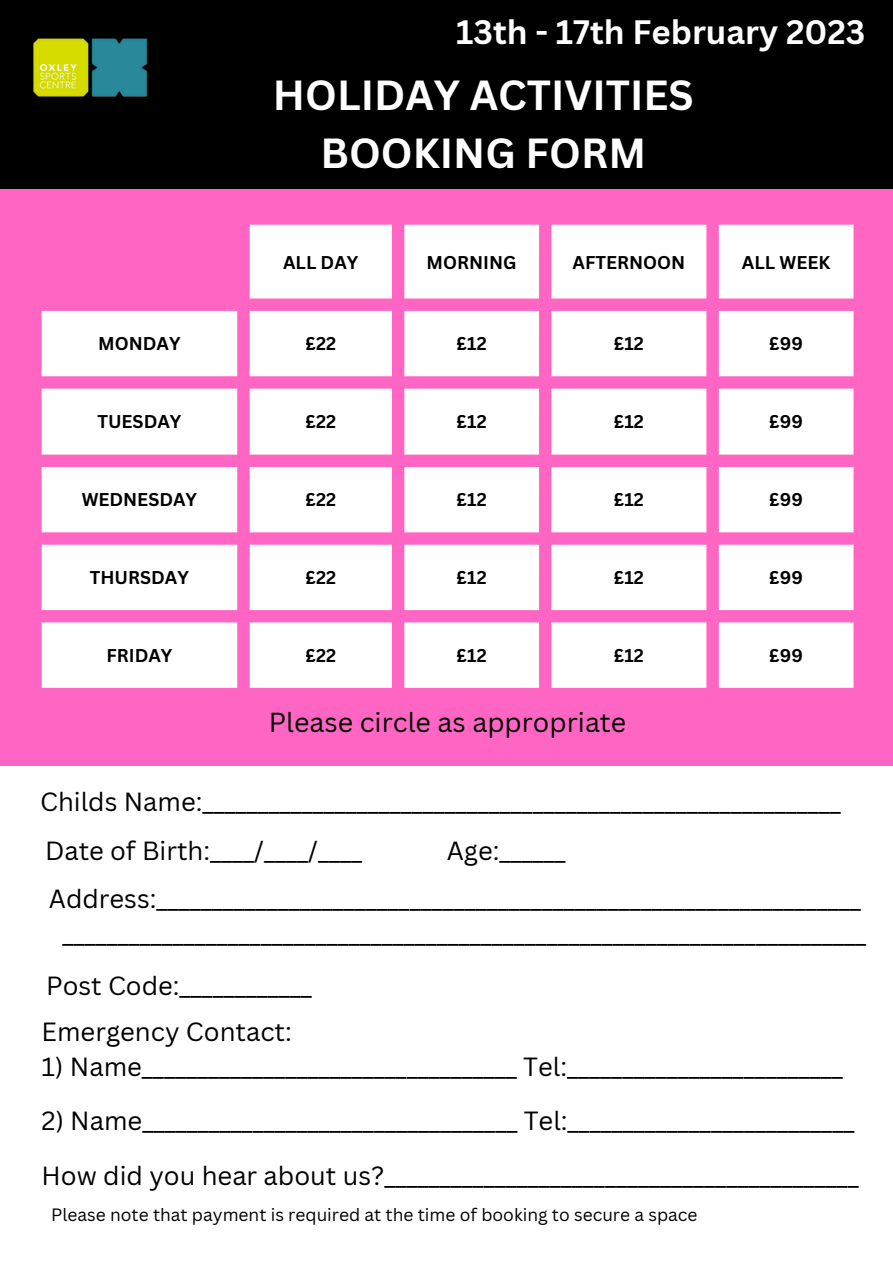
<style>
.page{position:relative;width:893px;height:1264px;background:#fff}
.page>*{position:absolute;margin:0;border:0;box-sizing:border-box;transform-origin:0 0}
.t1{font:700 40.95px/57.3px "Canva Sans";color:#fff;text-align:center}
.t2{font:700 33px "Canva Sans";color:#fff}
.t3{font:26.85px "Canva Sans";color:#000}
.t4{font:25.65px/34.8px "Canva Sans";color:#000;text-align:center}
.t5{font:700 18px "Canva Sans";color:#000}
.t6{font:17.4px "Canva Sans";color:#000}
</style>
<div class="page">
<div style="left:0;top:0;width:892px;height:765px;background:#ff66c4"></div>
<div style="left:0;top:0;width:892px;height:188px;background:#000"></div>
<svg style="left:42px;top:225px;width:811px;height:463px;fill:#fff"></svg>
<img style="left:33px;top:38px;width:115px;height:59px">
<p class="t2" style="left:456px;top:8px;width:410px">13th - 17th February 2023</p>
<h1 class="t1" style="left:273px;top:66px;width:422px">HOLIDAY ACTIVITIES<br>BOOKING FORM</h1>
<p class="t5" style="left:283px;top:249px;width:77px">ALL DAY</p>
<p class="t5" style="left:426px;top:249px;width:91px">MORNING</p>
<p class="t5" style="left:572px;top:249px;width:114px">AFTERNOON</p>
<p class="t5" style="left:742px;top:249px;width:90px">ALL WEEK</p>
<p class="t5" style="left:98px;top:331px;width:84px">MONDAY</p>
<p class="t5" style="left:305px;top:331px;width:32px">£22</p>
<p class="t5" style="left:456px;top:331px;width:32px">£12</p>
<p class="t5" style="left:613px;top:331px;width:32px">£12</p>
<p class="t5" style="left:769px;top:331px;width:35px">£99</p>
<p class="t5" style="left:97px;top:409px;width:86px">TUESDAY</p>
<p class="t5" style="left:305px;top:409px;width:32px">£22</p>
<p class="t5" style="left:456px;top:409px;width:32px">£12</p>
<p class="t5" style="left:613px;top:409px;width:32px">£12</p>
<p class="t5" style="left:769px;top:409px;width:35px">£99</p>
<p class="t5" style="left:82px;top:487px;width:117px">WEDNESDAY</p>
<p class="t5" style="left:305px;top:487px;width:32px">£22</p>
<p class="t5" style="left:456px;top:487px;width:32px">£12</p>
<p class="t5" style="left:613px;top:487px;width:32px">£12</p>
<p class="t5" style="left:769px;top:487px;width:35px">£99</p>
<p class="t5" style="left:90px;top:565px;width:101px">THURSDAY</p>
<p class="t5" style="left:305px;top:565px;width:32px">£22</p>
<p class="t5" style="left:456px;top:565px;width:32px">£12</p>
<p class="t5" style="left:613px;top:565px;width:32px">£12</p>
<p class="t5" style="left:769px;top:565px;width:35px">£99</p>
<p class="t5" style="left:106px;top:642px;width:67px">FRIDAY</p>
<p class="t5" style="left:305px;top:642px;width:32px">£22</p>
<p class="t5" style="left:456px;top:642px;width:32px">£12</p>
<p class="t5" style="left:613px;top:642px;width:32px">£12</p>
<p class="t5" style="left:769px;top:642px;width:35px">£99</p>
<p class="t3" style="left:269px;top:703px;width:359px">Please circle as appropriate</p>
<p class="t4" style="left:40px;top:783px;width:802px">Childs Name:__________________________________________________________</p>
<p class="t4" style="left:45px;top:832px;width:318px">Date of Birth:____/____/____</p>
<p class="t4" style="left:446px;top:832px;width:120px">Age:______</p>
<p class="t4" style="left:49px;top:881px;width:818px">Address:________________________________________________________________ _________________________________________________________________________</p>
<p class="t4" style="left:46px;top:967px;width:267px">Post Code:____________</p>
<p class="t4" style="left:42px;top:1013px;width:252px">Emergency Contact:</p>
<p class="t4" style="left:42px;top:1048px;width:802px">1) Name__________________________________ Tel:_________________________</p>
<p class="t4" style="left:42px;top:1092px;width:818px;line-height:54.4px;text-align:left">2) Name__________________________________ Tel:__________________________<br>How did you hear about us?___________________________________________</p>
<p class="t6" style="left:51px;top:1201px;width:647px">Please note that payment is required at the time of booking to secure a space</p>
</div>
